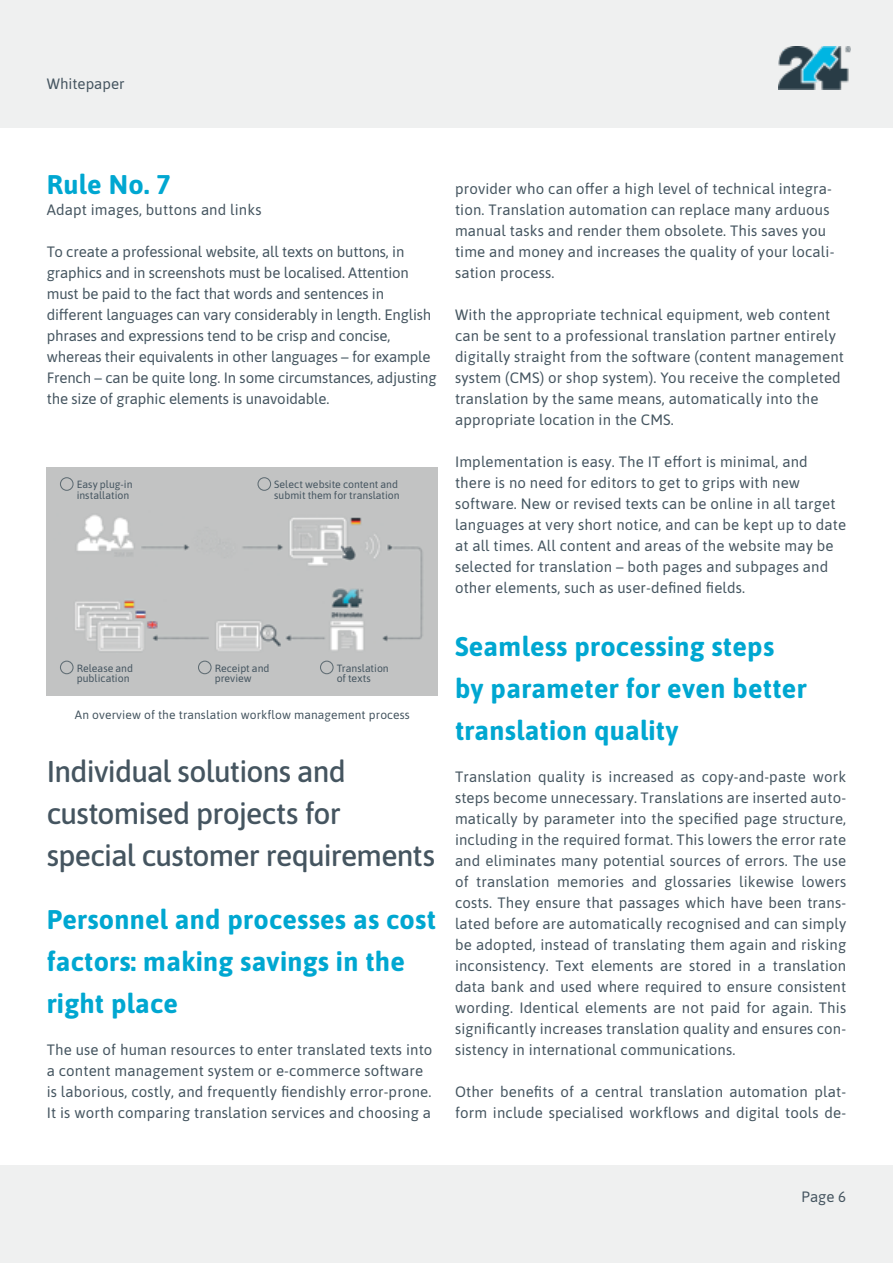
<style>
.page{position:relative;width:893px;height:1263px;background:#fff}
.page>*{position:absolute;margin:0;border:0;box-sizing:border-box;transform-origin:0 0}
.t1{font:500 30px/42px "Asap";letter-spacing:-.025em;color:#455560}
.t2{font:700 27px/42px "Asap";letter-spacing:.01em;color:#00a7d1}
.t3{font:15px/21px "Asap";letter-spacing:.01em;color:#455560}
.t4{font:15px/21px "Asap";letter-spacing:-.01em;color:#455560}
.t5{font:12px "Asap";letter-spacing:.01em;color:#455560}
.t6{font:10.5px/10.5px "Asap";color:#455560}
</style>
<div class="page">
<div style="left:0;top:0;width:893px;height:128px;background:#eff0f0"></div>
<div style="left:0;top:1165px;width:893px;height:98px;background:#eff0f0"></div>
<img style="left:778px;top:47px;width:73px;height:42px">
<img style="left:47px;top:507px;width:391px;height:149px">
<div style="left:47px;top:467px;width:391px;height:40px;background:#c2c3c3"></div>
<div style="left:47px;top:656px;width:391px;height:40px;background:#c2c3c3"></div>
<div style="left:60px;top:477px;width:14px;height:14px;border:1px solid #606d74;border-radius:50%"></div>
<div style="left:257px;top:477px;width:14px;height:14px;border:1px solid #606d74;border-radius:50%"></div>
<div style="left:60px;top:661px;width:14px;height:13px;border:1px solid #606d74;border-radius:50%"></div>
<div style="left:198px;top:661px;width:14px;height:13px;border:1px solid #606d74;border-radius:50%"></div>
<div style="left:320px;top:661px;width:14px;height:13px;border:1px solid #606d74;border-radius:50%"></div>
<p class="t3" style="left:47px;top:72px;width:79px">Whitepaper</p>
<h2 class="t2" style="left:47px;top:162px;width:126px">Rule No. 7</h2>
<p class="t3" style="left:47px;top:198px;width:216px">Adapt images, buttons and links</p>
<p class="t4" style="left:47px;top:240px;width:391px">To create a professional website, all texts on buttons, in graphics and in screenshots must be localised. Attention must be paid to the fact that words and sentences in different languages can vary considerably in length. English phrases and expressions tend to be crisp and concise, whereas their equivalents in other languages – for example French – can be quite long. In some circumstances, adjusting the size of graphic elements is unavoidable.</p>
<p class="t6" style="left:77px;top:479px;width:57px">Easy plug-in installation</p>
<p class="t6" style="left:274px;top:479px;width:127px">Select website content and submit them for translation</p>
<p class="t6" style="left:77px;top:662px;width:58px">Release and publication</p>
<p class="t6" style="left:215px;top:662px;width:56px">Receipt and preview</p>
<p class="t6" style="left:337px;top:662px;width:54px">Translation of texts</p>
<p class="t5" style="left:75px;top:706px;width:336px">An overview of the translation workflow management process</p>
<h1 class="t1" style="left:47px;top:749px;width:390px">Individual solutions and customised projects for special customer requirements</h1>
<h2 class="t2" style="left:47px;top:897px;width:391px">Personnel and processes as cost factors: making savings in the right place</h2>
<p class="t3" style="left:47px;top:1038px;width:387px">The use of human resources to enter translated texts into a content management system or e-commerce software is laborious, costly, and frequently fiendishly error-prone.<br>It is worth comparing translation services and choosing a</p>
<p class="t3" style="left:455px;top:177px;width:381px">provider who can offer a high level of technical integra&shy;tion. Translation automation can replace many arduous manual tasks and render them obsolete. This saves you time and money and increases the quality of your locali&shy;sation process.</p>
<p class="t3" style="left:455px;top:303px;width:391px">With the appropriate technical equipment, web content can be sent to a professional translation partner entirely digitally straight from the software (content management system (CMS) or shop system). You receive the completed translation by the same means, automatically into the appropriate location in the CMS.</p>
<p class="t3" style="left:455px;top:450px;width:393px">Implementation is easy. The IT effort is minimal, and there is no need for editors to get to grips with new software. New or revised texts can be online in all target languages at very short notice, and can be kept up to date at all times. All content and areas of the website may be selected for translation – both pages and subpages and other elements, such as user-defined fields.</p>
<h2 class="t2" style="left:455px;top:624px;width:353px">Seamless processing steps by parameter for even better translation quality</h2>
<p class="t3" style="left:455px;top:765px;width:393px;text-align:justify">Translation quality is increased as copy-and-paste work steps become unnecessary. Translations are inserted auto&shy;matically by parameter into the specified page structure, including in the required format. This lowers the error rate and eliminates many potential sources of errors. The use of translation memories and glossaries likewise lowers costs. They ensure that passages which have been trans&shy;lated before are automatically recognised and can simply be adopted, instead of translating them again and risking inconsistency. Text elements are stored in a translation data bank and used where required to ensure consistent wording. Identical elements are not paid for again. This significantly increases translation quality and ensures con&shy;sistency in international communications.</p>
<p class="t3" style="left:455px;top:1080px;width:393px">Other benefits of a central translation automation plat&shy;form include specialised workflows and digital tools de-</p>
<p class="t3" style="left:802px;top:1185px;width:46px">Page 6</p>
</div>
